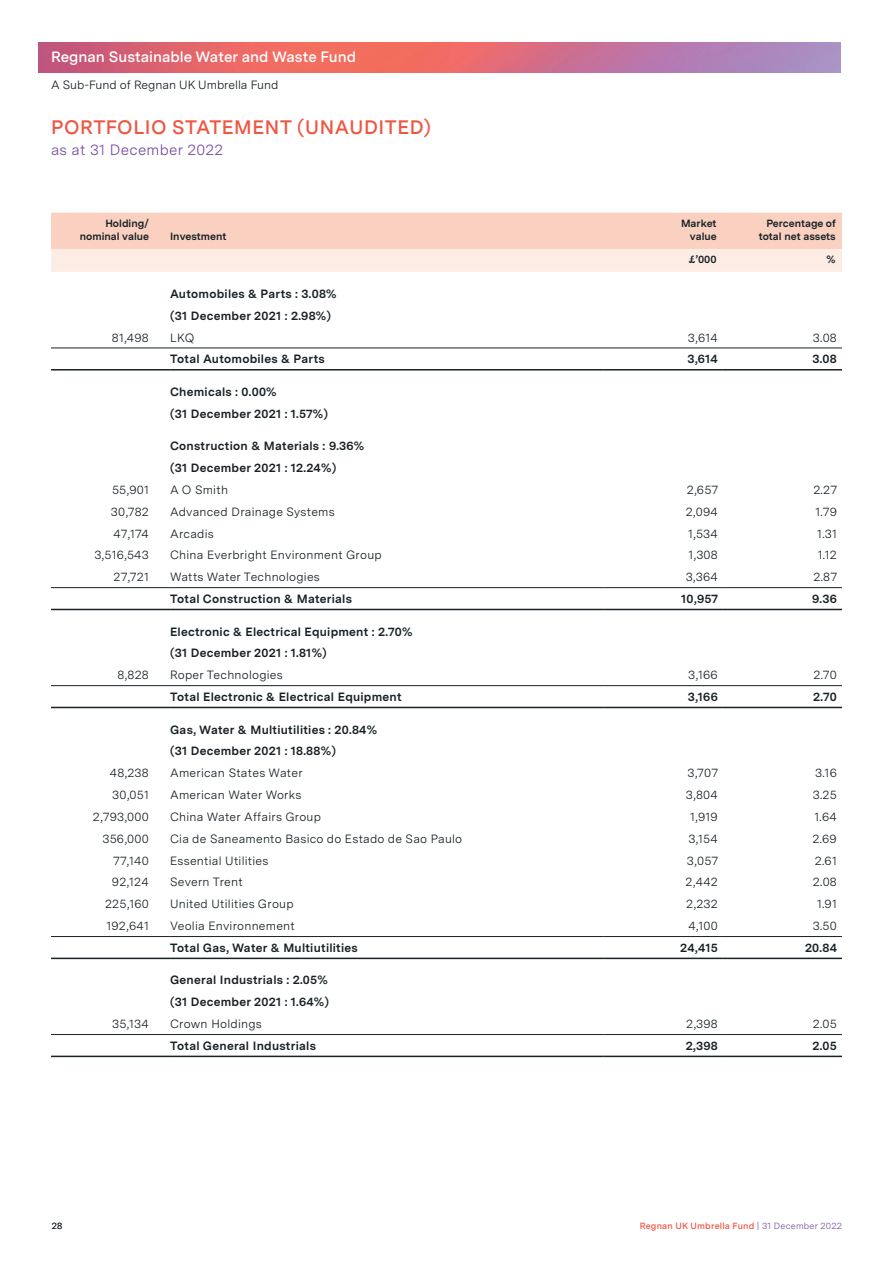
<style>
.page{position:relative;width:893px;height:1263px;background:#fff}
.page>*{position:absolute;margin:0;border:0;box-sizing:border-box;transform-origin:0 0}
.t1{font:600 19.5px "Messina Sans";letter-spacing:.03em;color:#ee5642}
.t2{font:600 15px "Messina Sans";color:#fff}
.t3{font:15px "Messina Sans";letter-spacing:.02em;color:#784fa0}
.t4{font:12px "Messina Sans";letter-spacing:.02em;color:#182125}
.t5{font:700 12px/21.9px "Messina Sans";letter-spacing:.02em;color:#182125}
.t6{font:12px "Messina Sans";color:#182125}
.t7{font:700 10.5px/13.5px "Messina Sans";color:#182125;text-align:right}
.t8{font:600 9px "Messina Sans";letter-spacing:.02em;color:#ee5642}
.t9{font:9px "Messina Sans";color:#182125}
.s1{font-weight:400;color:#784fa0}
</style>
<div class="page">
<img style="left:39px;top:43px;width:801px;height:29px">
<svg style="left:51px;top:213px;width:791px;height:59px;background:#fbdbcd"></svg>
<hr style="left:51px;top:348px;width:119px;height:1px;background:#182125">
<hr style="left:170px;top:348px;width:434px;height:1px;background:#182125">
<hr style="left:604px;top:348px;width:119px;height:1px;background:#182125">
<hr style="left:723px;top:348px;width:119px;height:1px;background:#182125">
<hr style="left:51px;top:369px;width:119px;height:1px;background:#182125">
<hr style="left:170px;top:369px;width:434px;height:1px;background:#182125">
<hr style="left:604px;top:369px;width:119px;height:1px;background:#182125">
<hr style="left:723px;top:369px;width:119px;height:1px;background:#182125">
<hr style="left:51px;top:609px;width:119px;height:1px;background:#182125">
<hr style="left:170px;top:609px;width:434px;height:1px;background:#182125">
<hr style="left:604px;top:609px;width:119px;height:1px;background:#182125">
<hr style="left:723px;top:609px;width:119px;height:1px;background:#182125">
<hr style="left:51px;top:587px;width:119px;height:1px;background:#182125">
<hr style="left:170px;top:587px;width:434px;height:1px;background:#182125">
<hr style="left:604px;top:587px;width:119px;height:1px;background:#182125">
<hr style="left:723px;top:587px;width:119px;height:1px;background:#182125">
<hr style="left:51px;top:685px;width:119px;height:1px;background:#182125">
<hr style="left:170px;top:685px;width:434px;height:1px;background:#182125">
<hr style="left:604px;top:685px;width:119px;height:1px;background:#182125">
<hr style="left:723px;top:685px;width:119px;height:1px;background:#182125">
<hr style="left:51px;top:707px;width:119px;height:1px;background:#182125">
<hr style="left:170px;top:707px;width:434px;height:1px;background:#182125">
<hr style="left:604px;top:707px;width:119px;height:1px;background:#182125">
<hr style="left:723px;top:707px;width:119px;height:1px;background:#182125">
<hr style="left:51px;top:936px;width:119px;height:1px;background:#182125">
<hr style="left:170px;top:936px;width:434px;height:1px;background:#182125">
<hr style="left:604px;top:936px;width:119px;height:1px;background:#182125">
<hr style="left:723px;top:936px;width:119px;height:1px;background:#182125">
<hr style="left:51px;top:958px;width:119px;height:1px;background:#182125">
<hr style="left:170px;top:958px;width:434px;height:1px;background:#182125">
<hr style="left:604px;top:958px;width:119px;height:1px;background:#182125">
<hr style="left:723px;top:958px;width:119px;height:1px;background:#182125">
<hr style="left:51px;top:1034px;width:119px;height:1px;background:#182125">
<hr style="left:170px;top:1034px;width:434px;height:1px;background:#182125">
<hr style="left:604px;top:1034px;width:119px;height:1px;background:#182125">
<hr style="left:723px;top:1034px;width:119px;height:1px;background:#182125">
<hr style="left:51px;top:1056px;width:119px;height:1px;background:#182125">
<hr style="left:170px;top:1056px;width:434px;height:1px;background:#182125">
<hr style="left:604px;top:1056px;width:119px;height:1px;background:#182125">
<hr style="left:723px;top:1056px;width:119px;height:1px;background:#182125">
<p class="t2" style="left:51px;top:46px;width:306px">Regnan Sustainable Water and Waste Fund</p>
<p class="t6" style="left:51px;top:76px;width:229px">A Sub-Fund of Regnan UK Umbrella Fund</p>
<h1 class="t1" style="left:51px;top:113px;width:381px">PORTFOLIO STATEMENT (UNAUDITED)</h1>
<p class="t3" style="left:51px;top:139px;width:174px">as at 31 December 2022</p>
<p class="t7" style="left:80px;top:216px;width:71px">Holding/ nominal value</p>
<p class="t7" style="left:170px;top:230px;width:58px">Investment</p>
<p class="t5" style="left:170px;top:282px;width:168px">Automobiles &amp; Parts : 3.08% (31 December 2021 : 2.98%)</p>
<p class="t7" style="left:681px;top:216px;width:37px">Market value</p>
<p class="t7" style="left:759px;top:216px;width:79px">Percentage of total net assets</p>
<p class="t7" style="left:689px;top:252px;width:29px">£’000</p>
<p class="t7" style="left:826px;top:252px;width:11px">%</p>
<p class="t4" style="left:112px;top:329px;width:38px">81,498</p>
<p class="t4" style="left:170px;top:329px;width:26px">LKQ</p>
<p class="t4" style="left:688px;top:329px;width:31px">3,614</p>
<p class="t4" style="left:813px;top:329px;width:25px">3.08</p>
<p class="t5" style="left:170px;top:348px;width:156px">Total Automobiles &amp; Parts</p>
<p class="t5" style="left:687px;top:348px;width:32px">3,614</p>
<p class="t5" style="left:812px;top:348px;width:26px">3.08</p>
<p class="t5" style="left:170px;top:380px;width:159px">Chemicals : 0.00%<br>(31 December 2021 : 1.57%)</p>
<p class="t5" style="left:170px;top:435px;width:196px">Construction &amp; Materials : 9.36% (31 December 2021 : 12.24%)</p>
<p class="t4" style="left:112px;top:481px;width:38px">55,901</p>
<p class="t4" style="left:170px;top:481px;width:59px">A O Smith</p>
<p class="t4" style="left:687px;top:481px;width:33px">2,657</p>
<p class="t4" style="left:813px;top:481px;width:25px">2.27</p>
<p class="t4" style="left:111px;top:503px;width:40px">30,782</p>
<p class="t4" style="left:170px;top:503px;width:166px">Advanced Drainage Systems</p>
<p class="t4" style="left:686px;top:503px;width:34px">2,094</p>
<p class="t4" style="left:815px;top:503px;width:23px">1.79</p>
<p class="t4" style="left:114px;top:525px;width:37px">47,174</p>
<p class="t4" style="left:170px;top:525px;width:45px">Arcadis</p>
<p class="t4" style="left:688px;top:525px;width:31px">1,534</p>
<p class="t4" style="left:817px;top:525px;width:21px">1.31</p>
<p class="t4" style="left:94px;top:546px;width:56px">3,516,543</p>
<p class="t4" style="left:170px;top:546px;width:213px">China Everbright Environment Group</p>
<p class="t4" style="left:688px;top:546px;width:31px">1,308</p>
<p class="t4" style="left:818px;top:546px;width:21px">1.12</p>
<p class="t4" style="left:114px;top:568px;width:37px">27,721</p>
<p class="t4" style="left:170px;top:568px;width:151px">Watts Water Technologies</p>
<p class="t4" style="left:686px;top:568px;width:34px">3,364</p>
<p class="t4" style="left:813px;top:568px;width:25px">2.87</p>
<p class="t5" style="left:170px;top:587px;width:183px">Total Construction &amp; Materials</p>
<p class="t5" style="left:681px;top:587px;width:38px">10,957</p>
<p class="t5" style="left:812px;top:587px;width:26px">9.36</p>
<p class="t5" style="left:170px;top:620px;width:244px">Electronic &amp; Electrical Equipment : 2.70% (31 December 2021 : 1.81%)</p>
<p class="t4" style="left:117px;top:666px;width:33px">8,828</p>
<p class="t4" style="left:170px;top:666px;width:114px">Roper Technologies</p>
<p class="t4" style="left:688px;top:666px;width:31px">3,166</p>
<p class="t4" style="left:813px;top:666px;width:25px">2.70</p>
<p class="t5" style="left:170px;top:685px;width:233px">Total Electronic &amp; Electrical Equipment</p>
<p class="t5" style="left:688px;top:685px;width:32px">3,166</p>
<p class="t5" style="left:813px;top:685px;width:25px">2.70</p>
<p class="t5" style="left:170px;top:718px;width:208px">Gas, Water &amp; Multiutilities : 20.84% (31 December 2021 : 18.88%)</p>
<p class="t4" style="left:110px;top:764px;width:40px">48,238</p>
<p class="t4" style="left:170px;top:764px;width:134px">American States Water</p>
<p class="t4" style="left:687px;top:764px;width:32px">3,707</p>
<p class="t4" style="left:815px;top:764px;width:23px">3.16</p>
<p class="t4" style="left:112px;top:786px;width:38px">30,051</p>
<p class="t4" style="left:170px;top:786px;width:133px">American Water Works</p>
<p class="t4" style="left:686px;top:786px;width:33px">3,804</p>
<p class="t4" style="left:813px;top:786px;width:25px">3.25</p>
<p class="t4" style="left:93px;top:808px;width:57px">2,793,000</p>
<p class="t4" style="left:170px;top:808px;width:152px">China Water Affairs Group</p>
<p class="t4" style="left:690px;top:808px;width:29px">1,919</p>
<p class="t4" style="left:815px;top:808px;width:24px">1.64</p>
<p class="t4" style="left:102px;top:830px;width:48px">356,000</p>
<p class="t4" style="left:170px;top:830px;width:294px">Cia de Saneamento Basico do Estado de Sao Paulo</p>
<p class="t4" style="left:688px;top:830px;width:31px">3,154</p>
<p class="t4" style="left:812px;top:830px;width:26px">2.69</p>
<p class="t4" style="left:113px;top:852px;width:37px">77,140</p>
<p class="t4" style="left:170px;top:852px;width:100px">Essential Utilities</p>
<p class="t4" style="left:687px;top:852px;width:33px">3,057</p>
<p class="t4" style="left:815px;top:852px;width:23px">2.61</p>
<p class="t4" style="left:112px;top:873px;width:38px">92,124</p>
<p class="t4" style="left:170px;top:873px;width:74px">Severn Trent</p>
<p class="t4" style="left:686px;top:873px;width:34px">2,442</p>
<p class="t4" style="left:813px;top:873px;width:25px">2.08</p>
<p class="t4" style="left:105px;top:895px;width:45px">225,160</p>
<p class="t4" style="left:170px;top:895px;width:125px">United Utilities Group</p>
<p class="t4" style="left:686px;top:895px;width:33px">2,232</p>
<p class="t4" style="left:817px;top:895px;width:21px">1.91</p>
<p class="t4" style="left:107px;top:917px;width:44px">192,641</p>
<p class="t4" style="left:170px;top:917px;width:126px">Veolia Environnement</p>
<p class="t4" style="left:688px;top:917px;width:31px">4,100</p>
<p class="t4" style="left:813px;top:917px;width:26px">3.50</p>
<p class="t5" style="left:170px;top:936px;width:189px">Total Gas, Water &amp; Multiutilities</p>
<p class="t5" style="left:680px;top:936px;width:39px">24,415</p>
<p class="t5" style="left:805px;top:936px;width:33px">20.84</p>
<p class="t5" style="left:170px;top:969px;width:160px">General Industrials : 2.05% (31 December 2021 : 1.64%)</p>
<p class="t4" style="left:112px;top:1015px;width:38px">35,134</p>
<p class="t4" style="left:170px;top:1015px;width:93px">Crown Holdings</p>
<p class="t4" style="left:686px;top:1015px;width:33px">2,398</p>
<p class="t4" style="left:813px;top:1015px;width:26px">2.05</p>
<p class="t5" style="left:170px;top:1034px;width:147px">Total General Industrials</p>
<p class="t5" style="left:686px;top:1034px;width:34px">2,398</p>
<p class="t5" style="left:812px;top:1034px;width:26px">2.05</p>
<p class="t9" style="left:52px;top:1219px;width:12px">28</p>
<p class="t8" style="left:640px;top:1219px;width:204px">Regnan UK Umbrella Fund <span class="s1">| 31 December 2022</span></p>
</div>
